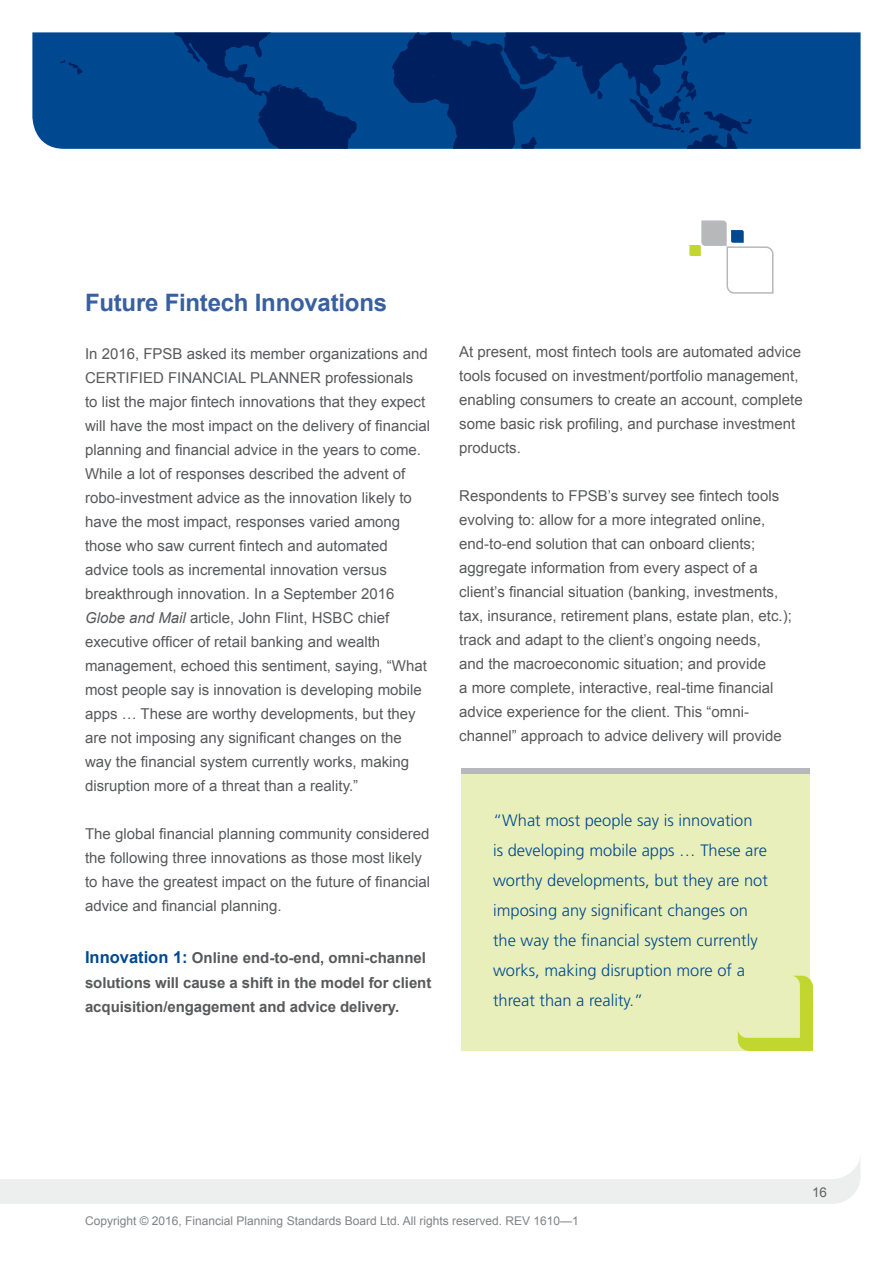
<style>
.page{position:relative;width:893px;height:1263px;background:#fff}
.page>*{position:absolute;margin:0;border:0;box-sizing:border-box;transform-origin:0 0}
.t1{font:700 24px "Arial";letter-spacing:-.01em;color:#3860a0}
.t2{font:300 16.5px/30px "Frutiger";color:#004990}
.t3{font:15px/24px "Arial";color:#58595b}
.t4{font:700 15px/24px "Arial";letter-spacing:-.005em;color:#58595b}
.t5{font:13.5px "Arial";color:#616264}
.t6{font:12px "Arial";color:#808285}
.s1{font-style:italic}
.s2{font-size:16.5px;color:#004990}
</style>
<div class="page">
<svg style="left:0;top:1157px;width:861px;height:47px"></svg>
<div style="left:461px;top:773px;width:349px;height:278px;background:#e8efbb"></div>
<svg style="left:689px;top:220px;width:85px;height:74px"></svg>
<div style="left:461px;top:769px;width:349px;height:5px;background:#b6b8ba"></div>
<svg style="left:738px;top:976px;width:75px;height:75px"></svg>
<div style="left:32px;top:32px;width:829px;height:117px;background:#004990"></div>
<svg style="left:60px;top:60px;width:23px;height:14px"></svg>
<svg style="left:391px;top:32px;width:441px;height:117px;background:#01397d"></svg>
<svg style="left:166px;top:32px;width:191px;height:117px;background:#003d81"></svg>
<h1 class="t1" style="left:85px;top:287px;width:304px">Future Fintech Innovations</h1>
<p class="t3" style="left:85px;top:342px;width:347px">In 2016, FPSB asked its member organizations and CERTIFIED FINANCIAL PLANNER professionals<br>to list the major fintech innovations that they expect will have the most impact on the delivery of financial planning and financial advice in the years to come.<br>While a lot of responses described the advent of robo-investment advice as the innovation likely to have the most impact, responses varied among those who saw current fintech and automated advice tools as incremental innovation versus breakthrough innovation. In a September 2016<br><span class="s1">Globe and Mail</span> article, John Flint, HSBC chief executive officer of retail banking and wealth management, echoed this sentiment, saying, “What most people say is innovation is developing mobile apps … These are worthy developments, but they are not imposing any significant changes on the way the financial system currently works, making disruption more of a threat than a reality.”</p>
<p class="t3" style="left:85px;top:822px;width:347px">The global financial planning community considered the following three innovations as those most likely to have the greatest impact on the future of financial advice and financial planning.</p>
<p class="t4" style="left:85px;top:947px;width:348px"><span class="s2">Innovation 1:</span> Online end-to-end, omni-channel solutions will cause a shift in the model for client acquisition/engagement and advice delivery.</p>
<p class="t3" style="left:459px;top:340px;width:345px">At present, most fintech tools are automated advice tools focused on investment/portfolio management, enabling consumers to create an account, complete some basic risk profiling, and purchase investment products.</p>
<p class="t3" style="left:459px;top:484px;width:334px">Respondents to FPSB’s survey see fintech tools evolving to: allow for a more integrated online, end-to-end solution that can onboard clients; aggregate information from every aspect of a client’s financial situation (banking, investments, tax, insurance, retirement plans, estate plan, etc.); track and adapt to the client’s ongoing needs,<br>and the macroeconomic situation; and provide<br>a more complete, interactive, real-time financial advice experience for the client. This “omni&shy;channel” approach to advice delivery will provide</p>
<p class="t2" style="left:493px;top:805px;width:276px">“What most people say is innovation<br>is developing mobile apps … These are worthy developments, but they are not imposing any significant changes on the way the financial system currently works, making disruption more of a threat than a reality. ”</p>
<p class="t6" style="left:85px;top:1213px;width:495px">Copyright © 2016, Financial Planning Standards Board Ltd. All rights reserved. REV 1610—1</p>
<p class="t5" style="left:812px;top:1183px;width:17px">16</p>
</div>
